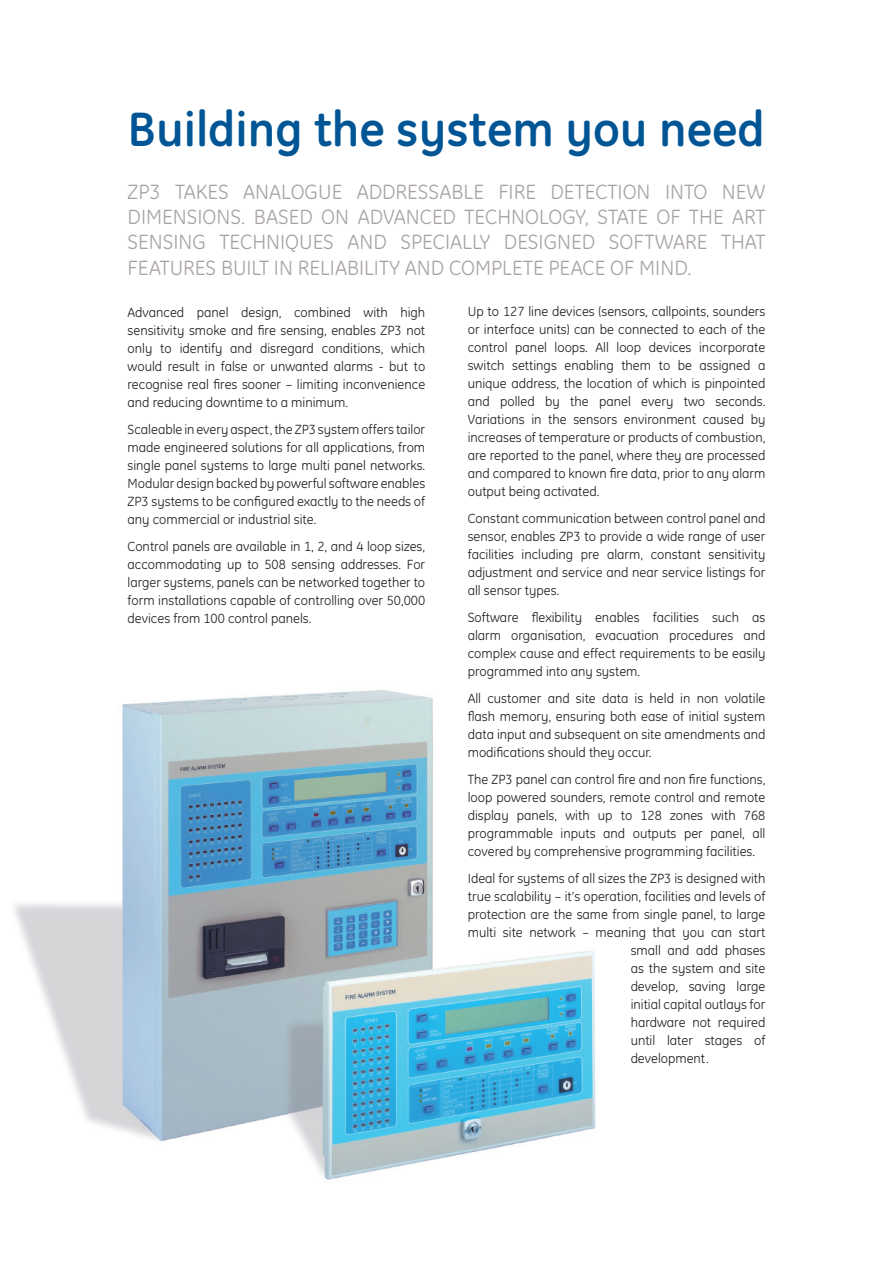
<style>
.page{position:relative;width:893px;height:1263px;background:#fff}
.page>*{position:absolute;margin:0;border:0;box-sizing:border-box;transform-origin:0 0}
.t1{font:700 49.05px "GE Inspira";color:#005595}
.t2{font:21px/25.2px "GE Inspira";color:#a7a2a0;text-align:justify}
.t3{font:13.5px/18px "GE Inspira";color:#231f20;text-align:justify}
</style>
<div class="page">
<img style="left:14px;top:690px;width:582px;height:490px">
<p class="t1" style="left:128px;top:98px;width:639px">Building the system you need</p>
<p class="t2" style="left:128px;top:179px;width:639px">ZP3 TAKES ANALOGUE ADDRESSABLE FIRE DETECTION INTO NEW DIMENSIONS. BASED ON ADVANCED TECHNOLOGY, STATE OF THE ART SENSING TECHNIQUES AND SPECIALLY DESIGNED SOFTWARE THAT FEATURES BUILT IN RELIABILITY AND COMPLETE PEACE OF MIND.</p>
<p class="t3" style="left:128px;top:303px;width:299px">Advanced panel design, combined with high sensitivity smoke and fire sensing, enables ZP3 not only to identify and disregard conditions, which would result in false or unwanted alarms - but to recognise real fires sooner – limiting inconvenience and reducing downtime to a minimum.</p>
<p class="t3" style="left:128px;top:420px;width:299px">Scaleable in every aspect, the ZP3 system offers tailor made engineered solutions for all applications, from single panel systems to large multi panel networks.<br>Modular design backed by powerful software enables ZP3 systems to be configured exactly to the needs of any commercial or industrial site.</p>
<p class="t3" style="left:128px;top:537px;width:299px">Control panels are available in 1, 2, and 4 loop sizes, accommodating up to 508 sensing addresses. For larger systems, panels can be networked together to form installations capable of controlling over 50,000 devices from 100 control panels.</p>
<p class="t3" style="left:468px;top:303px;width:299px">Up to 127 line devices (sensors, callpoints, sounders or interface units) can be connected to each of the control panel loops. All loop devices incorporate switch settings enabling them to be assigned a unique address, the location of which is pinpointed and polled by the panel every two seconds.<br>Variations in the sensors environment caused by increases of temperature or products of combustion, are reported to the panel, where they are processed and compared to known fire data, prior to any alarm output being activated.</p>
<p class="t3" style="left:468px;top:510px;width:299px">Constant communication between control panel and sensor, enables ZP3 to provide a wide range of user facilities including pre alarm, constant sensitivity adjustment and service and near service listings for all sensor types.</p>
<p class="t3" style="left:468px;top:609px;width:299px">Software flexibility enables facilities such as alarm organisation, evacuation procedures and complex cause and effect requirements to be easily programmed into any system.</p>
<p class="t3" style="left:468px;top:690px;width:299px">All customer and site data is held in non volatile flash memory, ensuring both ease of initial system data input and subsequent on site amendments and modifications should they occur.</p>
<p class="t3" style="left:468px;top:771px;width:299px">The ZP3 panel can control fire and non fire functions, loop powered sounders, remote control and remote display panels, with up to 128 zones with 768 programmable inputs and outputs per panel, all covered by comprehensive programming facilities.</p>
<p class="t3" style="left:468px;top:870px;width:299px">Ideal for systems of all sizes the ZP3 is designed with</p>
<p class="t3" style="left:468px;top:888px;width:299px">true scalability – it’s operation, facilities and levels of</p>
<p class="t3" style="left:468px;top:906px;width:299px">protection are the same from single panel, to large</p>
<p class="t3" style="left:468px;top:924px;width:299px">multi site network – meaning that you can start</p>
<p class="t3" style="left:631px;top:942px;width:136px">small and add phases</p>
<p class="t3" style="left:631px;top:960px;width:136px">as the system and site</p>
<p class="t3" style="left:631px;top:978px;width:136px">develop, saving large</p>
<p class="t3" style="left:631px;top:996px;width:136px">initial capital outlays for</p>
<p class="t3" style="left:631px;top:1014px;width:136px">hardware not required</p>
<p class="t3" style="left:631px;top:1032px;width:136px">until later stages of</p>
<p class="t3" style="left:631px;top:1050px;width:80px">development.</p>
</div>
